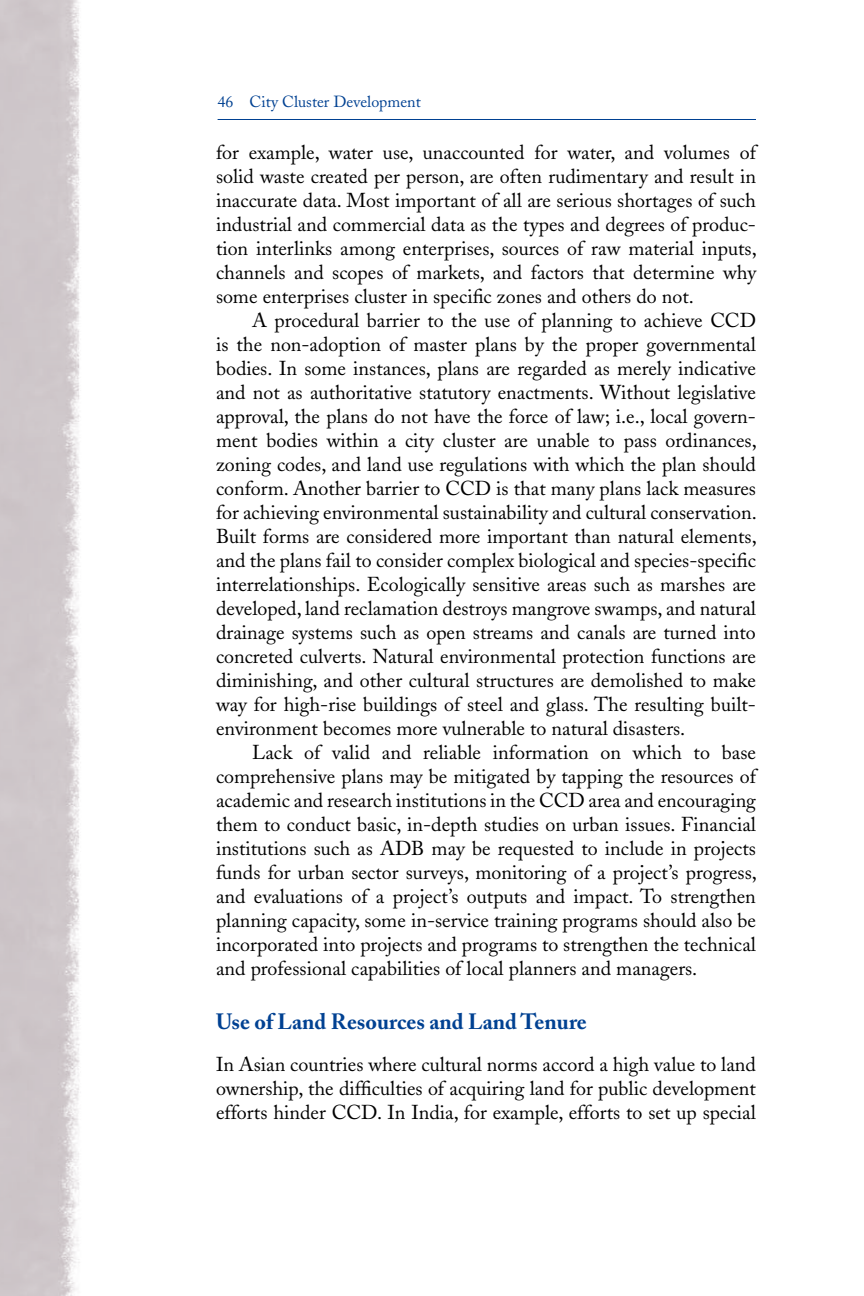
<style>
.page{position:relative;width:864px;height:1296px;background:#fff}
.page>*{position:absolute;margin:0;border:0;box-sizing:border-box;transform-origin:0 0}
.t1{font:700 22px "Adobe Caslon";color:#004192}
.t2{font:20px/24px "Adobe Caslon";color:#000;text-align:justify}
.t3{font:16px "Adobe Caslon";color:#004192}
</style>
<div class="page">
<hr style="left:218px;top:119px;width:538px;height:1px;background:#004192">
<img style="left:0;top:0;width:80px;height:1296px">
<p class="t3" style="left:218px;top:92px;width:205px">46 City Cluster Development</p>
<p class="t2" style="left:216px;top:141px;width:542px">for example, water use, unaccounted for water, and volumes of solid waste created per person, are often rudimentary and result in inaccurate data. Most important of all are serious shortages of such industrial and commercial data as the types and degrees of produc&shy;tion interlinks among enterprises, sources of raw material inputs, channels and scopes of markets, and factors that determine why some enterprises cluster in specific zones and others do not.</p>
<p class="t2" style="left:216px;top:309px;width:542px;text-indent:36px">A procedural barrier to the use of planning to achieve CCD is the non-adoption of master plans by the proper governmental bodies. In some instances, plans are regarded as merely indicative and not as authoritative statutory enactments. Without legislative approval, the plans do not have the force of law; i.e., local govern&shy;ment bodies within a city cluster are unable to pass ordinances, zoning codes, and land use regulations with which the plan should conform. Another barrier to CCD is that many plans lack measures for achieving environmental sustainability and cultural conservation.<br>Built forms are considered more important than natural elements, and the plans fail to consider complex biological and species-specific interrelationships. Ecologically sensitive areas such as marshes are developed, land reclamation destroys mangrove swamps, and natural drainage systems such as open streams and canals are turned into concreted culverts. Natural environmental protection functions are diminishing, and other cultural structures are demolished to make way for high-rise buildings of steel and glass. The resulting built&shy;environment becomes more vulnerable to natural disasters.</p>
<p class="t2" style="left:216px;top:741px;width:542px;text-indent:36px">Lack of valid and reliable information on which to base comprehensive plans may be mitigated by tapping the resources of academic and research institutions in the CCD area and encouraging them to conduct basic, in-depth studies on urban issues. Financial institutions such as ADB may be requested to include in projects funds for urban sector surveys, monitoring of a project’s progress, and evaluations of a project’s outputs and impact. To strengthen planning capacity, some in-service training programs should also be incorporated into projects and programs to strengthen the technical and professional capabilities of local planners and managers.</p>
<p class="t1" style="left:216px;top:1009px;width:372px">Use of Land Resources and Land Tenure</p>
<p class="t2" style="left:216px;top:1053px;width:542px">In Asian countries where cultural norms accord a high value to land ownership, the difficulties of acquiring land for public development efforts hinder CCD. In India, for example, efforts to set up special</p>
</div>
